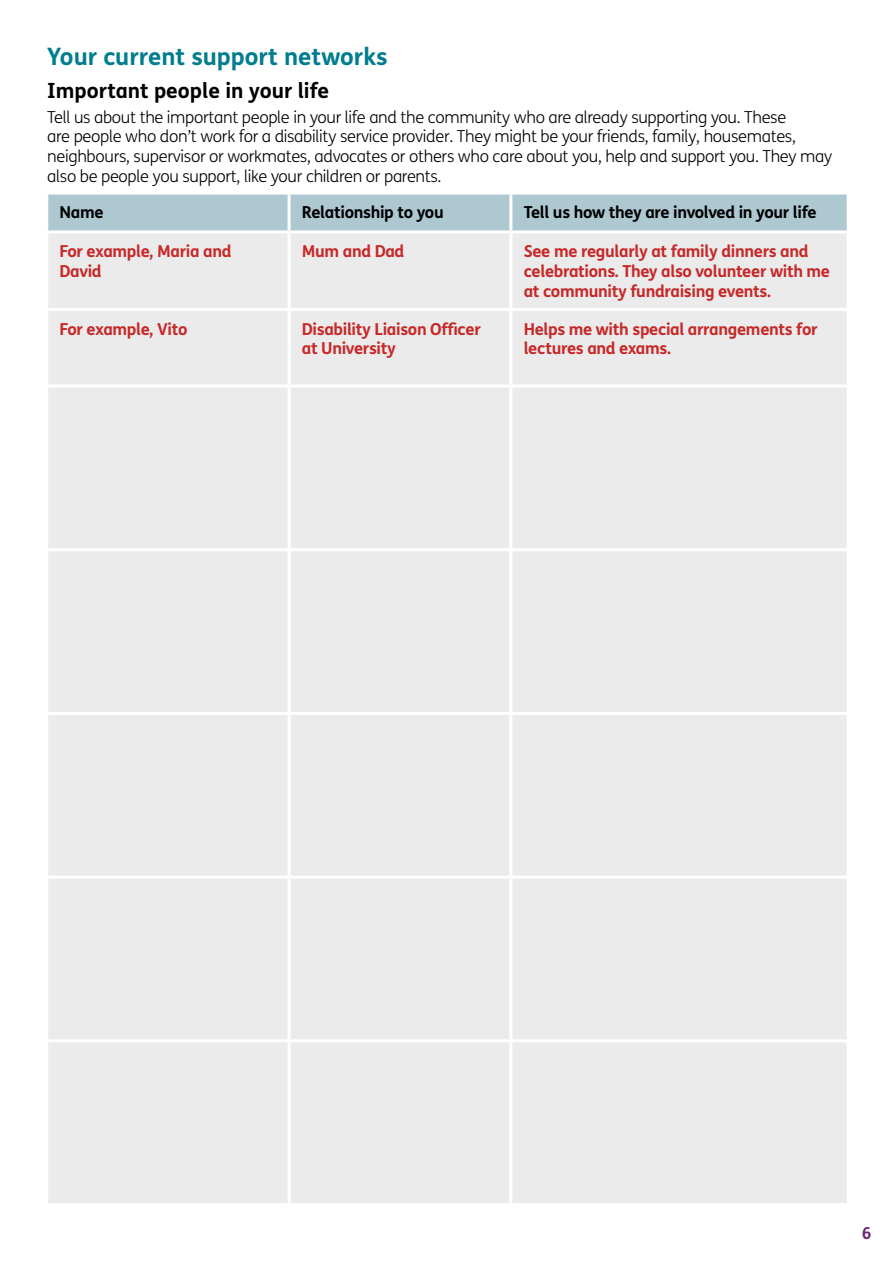
<style>
.page{position:relative;width:893px;height:1263px;background:#fff}
.page>*{position:absolute;margin:0;border:0;box-sizing:border-box;transform-origin:0 0}
.t1{font:700 24px "FS Me";color:#007d8e}
.t2{font:700 21px "FS Me";color:#000}
.t3{font:300 16.5px/19.8px "FS Me";letter-spacing:-.02em;color:#000}
.t4{font:700 16.5px/19.8px "FS Me";letter-spacing:-.02em;color:#c72828}
.t5{font:700 16.5px "FS Me";letter-spacing:-.02em;color:#000}
.t6{font:700 16.5px "FS Me";color:#6b2976}
</style>
<div class="page">
<div style="left:48px;top:195px;width:799px;height:35px;background:#adc8d1"></div>
<div style="left:48px;top:233px;width:799px;height:970px;background:#ebebec"></div>
<hr style="left:288px;top:195px;width:3px;height:35px;background:#fff">
<hr style="left:509px;top:195px;width:3px;height:35px;background:#fff">
<hr style="left:288px;top:233px;width:3px;height:75px;background:#fff">
<hr style="left:509px;top:233px;width:3px;height:75px;background:#fff">
<hr style="left:45px;top:308px;width:244px;height:3px;background:#fff">
<hr style="left:289px;top:308px;width:222px;height:3px;background:#fff">
<hr style="left:288px;top:311px;width:3px;height:73px;background:#fff">
<hr style="left:511px;top:308px;width:339px;height:3px;background:#fff">
<hr style="left:509px;top:311px;width:3px;height:73px;background:#fff">
<hr style="left:45px;top:384px;width:244px;height:3px;background:#fff">
<hr style="left:289px;top:384px;width:222px;height:3px;background:#fff">
<hr style="left:288px;top:387px;width:3px;height:161px;background:#fff">
<hr style="left:511px;top:384px;width:339px;height:3px;background:#fff">
<hr style="left:509px;top:387px;width:3px;height:161px;background:#fff">
<hr style="left:45px;top:548px;width:244px;height:3px;background:#fff">
<hr style="left:289px;top:548px;width:222px;height:3px;background:#fff">
<hr style="left:288px;top:551px;width:3px;height:161px;background:#fff">
<hr style="left:511px;top:548px;width:339px;height:3px;background:#fff">
<hr style="left:509px;top:551px;width:3px;height:161px;background:#fff">
<hr style="left:45px;top:712px;width:244px;height:3px;background:#fff">
<hr style="left:289px;top:712px;width:222px;height:3px;background:#fff">
<hr style="left:288px;top:715px;width:3px;height:161px;background:#fff">
<hr style="left:511px;top:712px;width:339px;height:3px;background:#fff">
<hr style="left:509px;top:715px;width:3px;height:161px;background:#fff">
<hr style="left:45px;top:876px;width:244px;height:3px;background:#fff">
<hr style="left:289px;top:876px;width:222px;height:3px;background:#fff">
<hr style="left:288px;top:879px;width:3px;height:160px;background:#fff">
<hr style="left:511px;top:876px;width:339px;height:3px;background:#fff">
<hr style="left:509px;top:879px;width:3px;height:160px;background:#fff">
<hr style="left:45px;top:1039px;width:244px;height:3px;background:#fff">
<hr style="left:289px;top:1039px;width:222px;height:3px;background:#fff">
<hr style="left:288px;top:1042px;width:3px;height:161px;background:#fff">
<hr style="left:511px;top:1039px;width:339px;height:3px;background:#fff">
<hr style="left:509px;top:1042px;width:3px;height:161px;background:#fff">
<h1 class="t1" style="left:47px;top:38px;width:342px">Your current support networks</h1>
<p class="t2" style="left:47px;top:75px;width:284px">Important people in your life</p>
<p class="t3" style="left:47px;top:107px;width:786px">Tell us about the important people in your life and the community who are already supporting you. These<br>are people who don’t work for a disability service provider. They might be your friends, family, housemates, neighbours, supervisor or workmates, advocates or others who care about you, help and support you. They may also be people you support, like your children or parents.</p>
<p class="t5" style="left:60px;top:200px;width:46px">Name</p>
<p class="t5" style="left:302px;top:200px;width:143px">Relationship to you</p>
<p class="t5" style="left:524px;top:200px;width:295px">Tell us how they are involved in your life</p>
<p class="t4" style="left:60px;top:240px;width:173px">For example, Maria and<br>David</p>
<p class="t4" style="left:302px;top:240px;width:104px">Mum and Dad</p>
<p class="t4" style="left:524px;top:240px;width:308px">See me regularly at family dinners and celebrations. They also volunteer with me at community fundraising events.</p>
<p class="t4" style="left:60px;top:318px;width:129px">For example, Vito</p>
<p class="t4" style="left:302px;top:318px;width:181px">Disability Liaison Officer at University</p>
<p class="t4" style="left:524px;top:318px;width:296px">Helps me with special arrangements for lectures and exams.</p>
<p class="t6" style="left:862px;top:1221px;width:11px">6</p>
</div>
